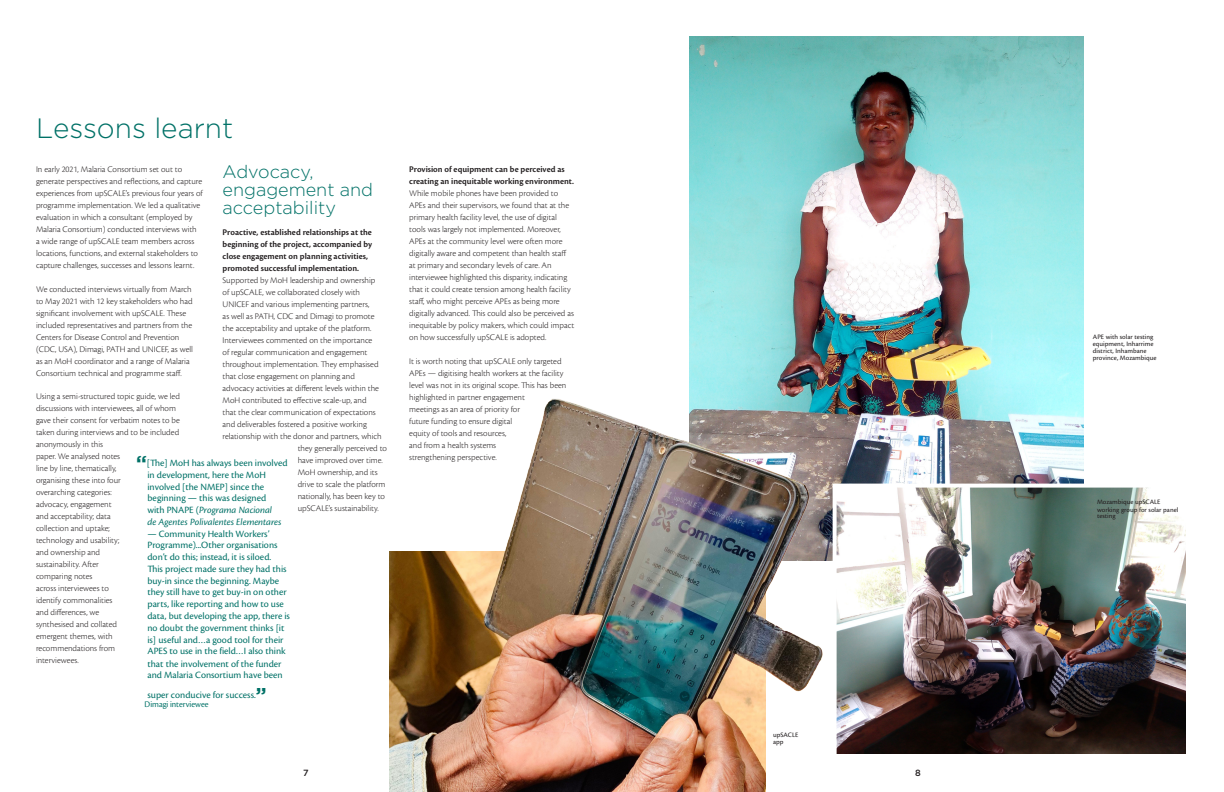
<style>
.page{position:relative;width:1224px;height:792px;background:#fff}
.page>*{position:absolute;margin:0;border:0;box-sizing:border-box;transform-origin:0 0}
.Heading_01{font:300 28px "Gotham";color:#007167}
.Heading_02{font:300 18px/18px "Gotham";color:#007167}
.t1{font:10px/11.8px "Cronos Pro";color:#007167}
.body{font:300 9px/12px "Cronos Pro";color:#231f20}
.body-2{font:600 9px "Cronos Pro";color:#231f20}
.Quotee{font:9px "Cronos Pro Disp";color:#007167}
.t2{font:500 9px "Gotham";color:#231f20}
.t3{font:7px/7px "Cronos Pro Capt";color:#231f20}
.s1{font-family:"Gotham";font-weight:700;font-size:20px}
.s2{font-style:italic}
.s3{font-weight:600}
</style>
<div class="page">
<img style="left:690px;top:36px;width:394px;height:524px">
<img style="left:838px;top:489px;width:347px;height:264px">
<div style="left:833px;top:484px;width:357px;height:274px;border:4px solid #fff"></div>
<img style="left:390px;top:552px;width:375px;height:240px">
<img style="left:465px;top:391px;width:357px;height:318px">
<p class="Heading_01" style="left:36px;top:110px;width:199px">Lessons learnt</p>
<p class="body" style="left:36px;top:164px;width:168px">In early 2021, Malaria Consortium set out to generate perspectives and reflections, and capture experiences from upSCALE’s previous four years of programme implementation. We led a qualitative evaluation in which a consultant (employed by Malaria Consortium) conducted interviews with<br>a wide range of upSCALE team members across locations, functions, and external stakeholders to capture challenges, successes and lessons learnt.</p>
<p class="body" style="left:36px;top:283px;width:158px">We conducted interviews virtually from March to May 2021 with 12 key stakeholders who had significant involvement with upSCALE. These included representatives and partners from the Centers for Disease Control and Prevention (CDC, USA), Dimagi, PATH and UNICEF, as well as an MoH coordinator and a range of Malaria Consortium technical and programme staff.</p>
<p class="body" style="left:36px;top:390px;width:146px">Using a semi-structured topic guide, we led discussions with interviewees, all of whom gave their consent for verbatim notes to be taken during interviews and to be included anonymously in this<br>paper. We analysed notes<br>line by line, thematically,<br>organising these into four<br>overarching categories:<br>advocacy, engagement<br>and acceptability; data<br>collection and uptake;<br>technology and usability;<br>and ownership and<br>sustainability. After<br>comparing notes<br>across interviewees to<br>identify commonalities<br>and differences, we<br>synthesised and collated<br>emergent themes, with<br>recommendations from<br>interviewees.</p>
<p class="Heading_02" style="left:223px;top:163px;width:152px">Advocacy, engagement and acceptability</p>
<p class="body-2" style="left:223px;top:227px;width:151px">Proactive, established relationships at the</p>
<p class="body-2" style="left:223px;top:239px;width:151px">beginning of the project, accompanied by</p>
<p class="body-2" style="left:223px;top:251px;width:147px">close engagement on planning activities,</p>
<p class="body-2" style="left:223px;top:263px;width:138px">promoted successful implementation.</p>
<p class="body" style="left:223px;top:274px;width:154px">Supported by MoH leadership and ownership</p>
<p class="body" style="left:223px;top:286px;width:139px">of upSCALE, we collaborated closely with</p>
<p class="body" style="left:223px;top:298px;width:148px">UNICEF and various implementing partners,</p>
<p class="body" style="left:223px;top:310px;width:153px">as well as PATH, CDC and Dimagi to promote</p>
<p class="body" style="left:223px;top:322px;width:150px">the acceptability and uptake of the platform.</p>
<p class="body" style="left:223px;top:334px;width:151px">Interviewees commented on the importance</p>
<p class="body" style="left:223px;top:346px;width:146px">of regular communication and engagement</p>
<p class="body" style="left:223px;top:358px;width:157px">throughout implementation. They emphasised</p>
<p class="body" style="left:223px;top:370px;width:134px">that close engagement on planning and</p>
<p class="body" style="left:223px;top:382px;width:158px">advocacy activities at different levels within the</p>
<p class="body" style="left:223px;top:394px;width:146px">MoH contributed to effective scale-up, and</p>
<p class="body" style="left:223px;top:406px;width:155px">that the clear communication of expectations</p>
<p class="body" style="left:223px;top:418px;width:146px">and deliverables fostered a positive working</p>
<p class="body" style="left:223px;top:430px;width:161px">relationship with the donor and partners, which</p>
<p class="body" style="left:298px;top:442px;width:91px">they generally perceived to</p>
<p class="body" style="left:298px;top:454px;width:87px">have improved over time.</p>
<p class="body" style="left:298px;top:466px;width:82px">MoH ownership, and its</p>
<p class="body" style="left:298px;top:478px;width:89px">drive to scale the platform</p>
<p class="body" style="left:298px;top:490px;width:89px">nationally, has been key to</p>
<p class="body" style="left:298px;top:502px;width:82px">upSCALE’s sustainability.</p>
<p class="t1" style="left:147px;top:456px;width:142px;line-height:12.5px;text-indent:-11px"><span class="s1">“</span>[The] MoH has always been involved in development, here the MoH</p>
<p class="t1" style="left:147px;top:481px;width:136px">involved [the NMEP] since the beginning — this was designed with PNAPE (<span class="s2">Programa Nacional de Agentes Polivalentes Elementares</span></p>
<p class="t1" style="left:147px;top:528px;width:144px">— Community Health Workers’ Programme)...Other organisations don’t do this; instead, it is siloed.<br>This project made sure they had this buy-in since the beginning. Maybe they still have to get buy-in on other parts, like reporting and how to use data, but developing the app, there is no doubt the government thinks [it is] useful and…a good tool for their APES to use in the field…I also think that the involvement of the funder and Malaria Consortium have been</p>
<p class="Quotee" style="left:145px;top:699px;width:65px">Dimagi interviewee</p>
<p class="t1" style="left:147px;top:689px;width:121px">super conducive for success.<span class="s1">”</span></p>
<p class="body" style="left:409px;top:164px;width:167px"><span class="s3">Provision of equipment can be perceived as creating an inequitable working environment.<br></span>While mobile phones have been provided to APEs and their supervisors, we found that at the primary health facility level, the use of digital tools was largely not implemented. Moreover, APEs at the community level were often more digitally aware and competent than health staff at primary and secondary levels of care. An interviewee highlighted this disparity, indicating that it could create tension among health facility staff, who might perceive APEs as being more digitally advanced. This could also be perceived as inequitable by policy makers, which could impact on how successfully upSCALE is adopted.</p>
<p class="body" style="left:409px;top:355px;width:159px">It is worth noting that upSCALE only targeted APEs — digitising health workers at the facility level was not in its original scope. This has been highlighted in partner engagement<br>meetings as an area of priority for<br>future funding to ensure digital<br>equity of tools and resources,<br>and from a health systems<br>strengthening perspective.</p>
<p class="t3" style="left:773px;top:732px;width:27px">upSACLE app</p>
<p class="t2" style="left:303px;top:767px;width:7px">7</p>
<p class="t2" style="left:915px;top:767px;width:7px">8</p>
<p class="t3" style="left:1093px;top:334px;width:65px">APE with solar testing equipment, Inharrime district, Inhambane province, Mozambique</p>
<p class="t3" style="left:1097px;top:499px;width:83px;line-height:7.4px">Mozambique upSCALE working group for solar panel</p>
<p class="t3" style="left:1097px;top:513px;width:20px">testing</p>
</div>
